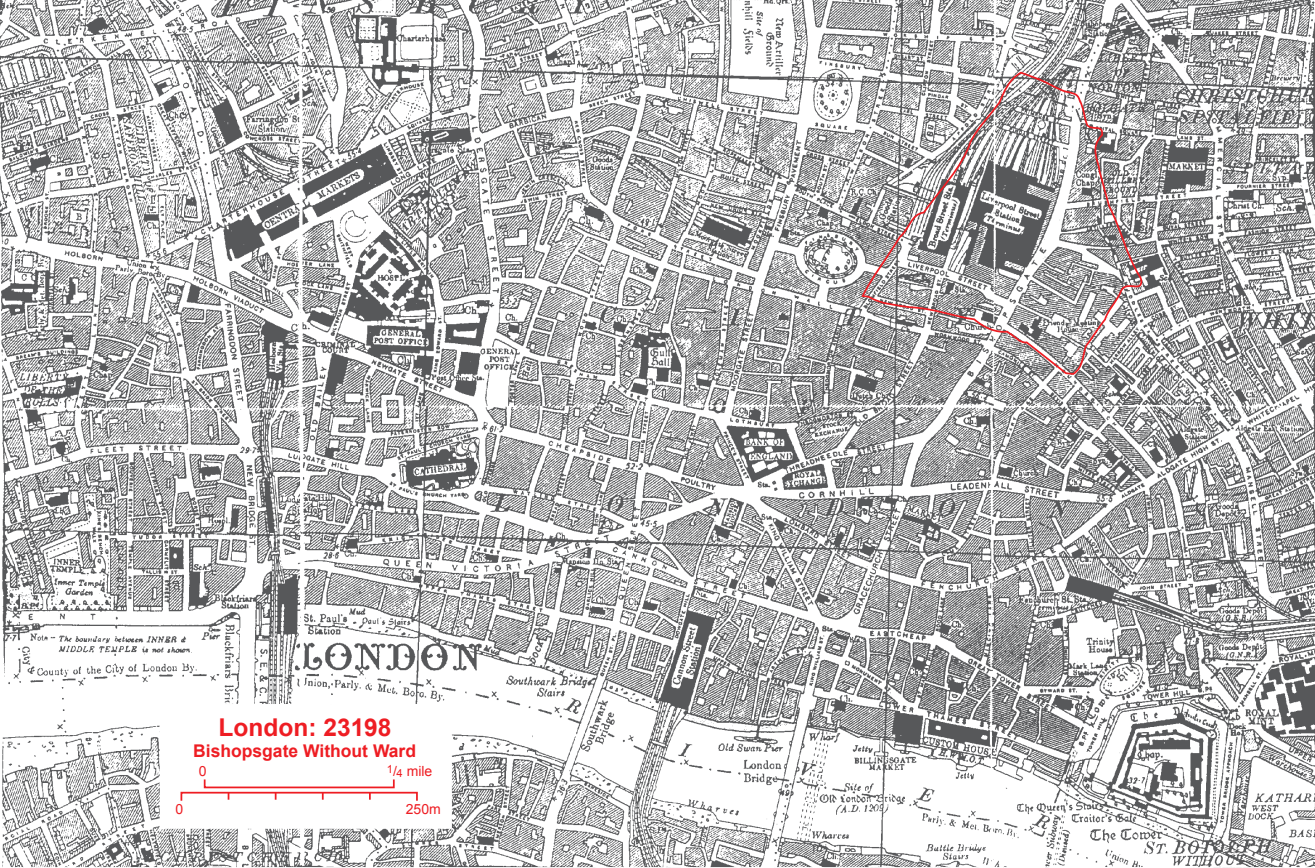
<style>
.page{position:relative;width:1315px;height:868px;background:#fff}
.page>*{position:absolute;margin:0;border:0;box-sizing:border-box;transform-origin:0 0}
.t1{font:700 24.5px "Arial";color:#ee1d23}
.t2{font:700 17.5px "Arial";color:#ee1d23}
.t3{font:14px "Arial";color:#ee1d23}
</style>
<div class="page">
<img style="left:0;top:0;width:1314px;height:866px">
<svg style="left:860px;top:70px;width:282px;height:304px"></svg>
<div style="left:173px;top:717px;width:265px;height:98px;background:#fff"></div>
<svg style="left:180px;top:779px;width:238px;height:22px"></svg>
<h1 class="t1" style="left:218px;top:712px;width:174px">London: 23198</h1>
<p class="t2" style="left:193px;top:740px;width:224px">Bishopsgate Without Ward</p>
<p class="t3" style="left:199px;top:762px;width:9px">0</p>
<p class="t3" style="left:387px;top:762px;width:47px"><sup>1</sup>/<sub>4</sub> mile</p>
<h1 class="t1" style="left:323px;top:712px;width:70px">19387</h1>
<p class="t2" style="left:252px;top:740px;width:106px">Tower Street</p>
<p class="t3" style="left:175px;top:801px;width:9px">0</p>
<p class="t3" style="left:406px;top:801px;width:37px">250m</p>
</div>
